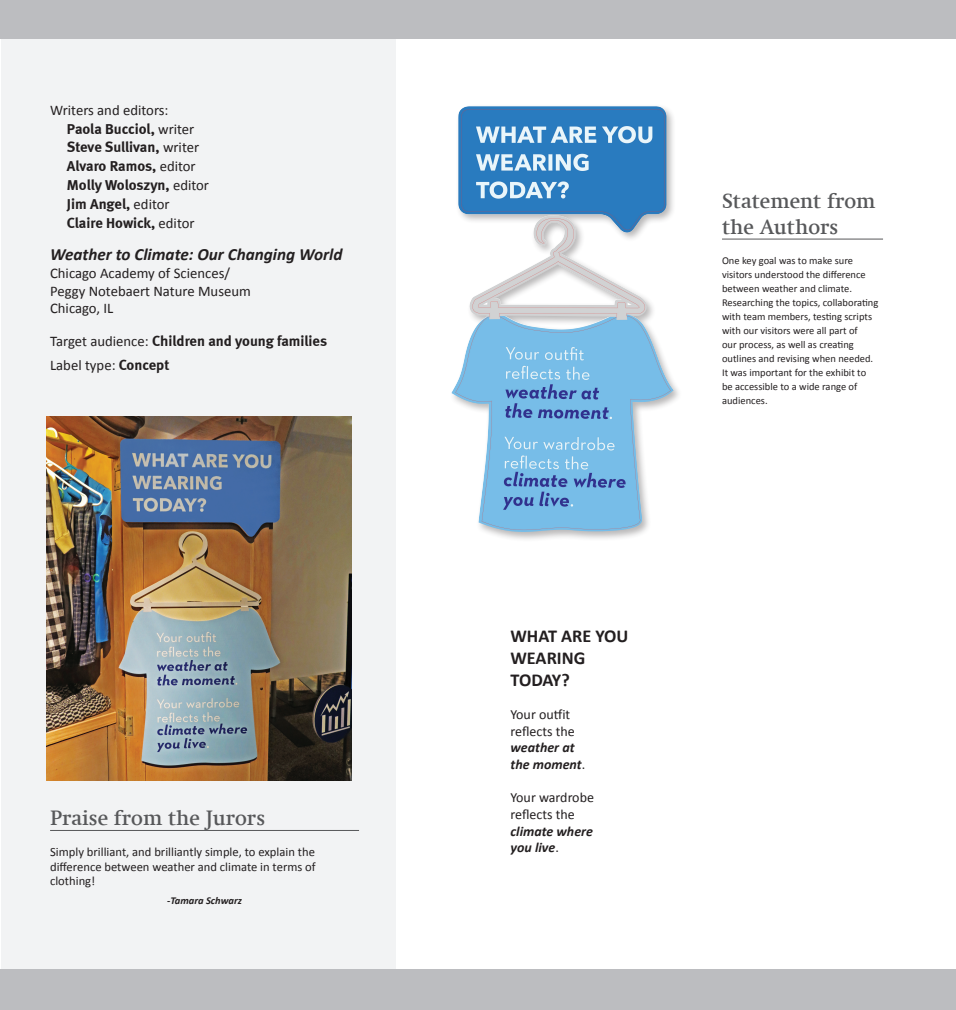
<style>
.page{position:relative;width:956px;height:1010px;background:#fff}
.page>*{position:absolute;margin:0;border:0;box-sizing:border-box;transform-origin:0 0}
.t1{font:500 21px/25.2px "Swift Com";color:#57585a}
.t2{font:700 18.2px/21.8px "Calibri";color:#231f20}
.t3{font:italic 700 17.15px "Calibri";color:#231f20}
.t4{font:700 14.7px/18.9px "Meta";letter-spacing:-.005em;color:#231f20}
.t5{font:14.7px/17.6px "Calibri";color:#231f20}
.t6{font:14px/16.8px "Calibri";color:#231f20}
.t7{font:italic 700 14px/16.8px "Calibri";color:#231f20}
.t8{font:12.6px/14.7px "Calibri";color:#231f20;text-align:justify}
.t9{font:10.5px/14px "Calibri";color:#231f20}
.t10{font:italic 700 10.5px "Calibri";color:#231f20}
.s1{font-family:"Calibri";font-weight:400}
.s2{font-family:"Meta";font-weight:700}
.s3{font-weight:400;font-style:normal}
</style>
<div class="page">
<div style="left:1px;top:35px;width:395px;height:944px;background:#f2f3f4"></div>
<div style="left:0;top:0;width:956px;height:39px;background:#bcbdc0"></div>
<div style="left:0;top:969px;width:956px;height:41px;background:#bcbdc0"></div>
<img style="left:47px;top:416px;width:305px;height:364px">
<div style="left:449px;top:103px;width:234px;height:439px;background:#231f20;opacity:.32"></div>
<img style="left:458px;top:106px;width:197px;height:112px">
<hr style="left:722px;top:239px;width:161px;height:1px;background:#57585a">
<hr style="left:50px;top:830px;width:309px;height:1px;background:#57585a">
<h3 class="t5" style="left:50px;top:101px;width:120px">Writers and editors:</h3>
<h3 class="t4" style="left:67px;top:119px;width:144px">Paola Bucciol, <span class="s1">writer<br></span>Steve Sullivan, <span class="s1">writer<br></span>Alvaro Ramos, <span class="s1">editor<br></span>Molly Woloszyn, <span class="s1">editor<br></span>Jim Angel, <span class="s1">editor<br></span>Claire Howick, <span class="s1">editor</span></h3>
<h3 class="t3" style="left:50px;top:244px;width:294px">Weather to Climate: Our Changing World</h3>
<h3 class="t5" style="left:50px;top:264px;width:202px">Chicago Academy of Sciences/<br>Peggy Notebaert Nature Museum<br>Chicago, IL</h3>
<h3 class="t4" style="left:50px;top:331px;width:278px"><span class="s1">Target audience:</span> Children and young families</h3>
<h3 class="t5" style="left:50px;top:356px;width:121px">Label type: <span class="s2">Concept</span></h3>
<h1 class="t1" style="left:50px;top:805px;width:217px">Praise from the Jurors</h1>
<p class="t8" style="left:50px;top:844px;width:267px">Simply brilliant, and brilliantly simple, to explain the difference between weather and climate in terms of clothing!</p>
<p class="t10" style="left:167px;top:894px;width:76px">-Tamara Schwarz</p>
<h2 class="t2" style="left:510px;top:625px;width:119px">WHAT ARE YOU<br>WEARING<br>TODAY?</h2>
<h3 class="t6" style="left:510px;top:705px;width:66px">Your outfit reflects the</h3>
<h3 class="t7" style="left:510px;top:739px;width:76px">weather at the moment<span class="s3">.</span></h3>
<h3 class="t6" style="left:510px;top:789px;width:85px">Your wardrobe reflects the</h3>
<h3 class="t7" style="left:510px;top:822px;width:84px">climate where you live<span class="s3">.</span></h3>
<h1 class="t1" style="left:722px;top:189px;width:155px">Statement from the Authors</h1>
<p class="t9" style="left:722px;top:253px;width:158px">One key goal was to make sure visitors understood the difference between weather and climate.<br>Researching the topics, collaborating with team members, testing scripts with our visitors were all part of<br>our process, as well as creating outlines and revising when needed.<br>It was important for the exhibit to be accessible to a wide range of audiences.</p>
</div>
